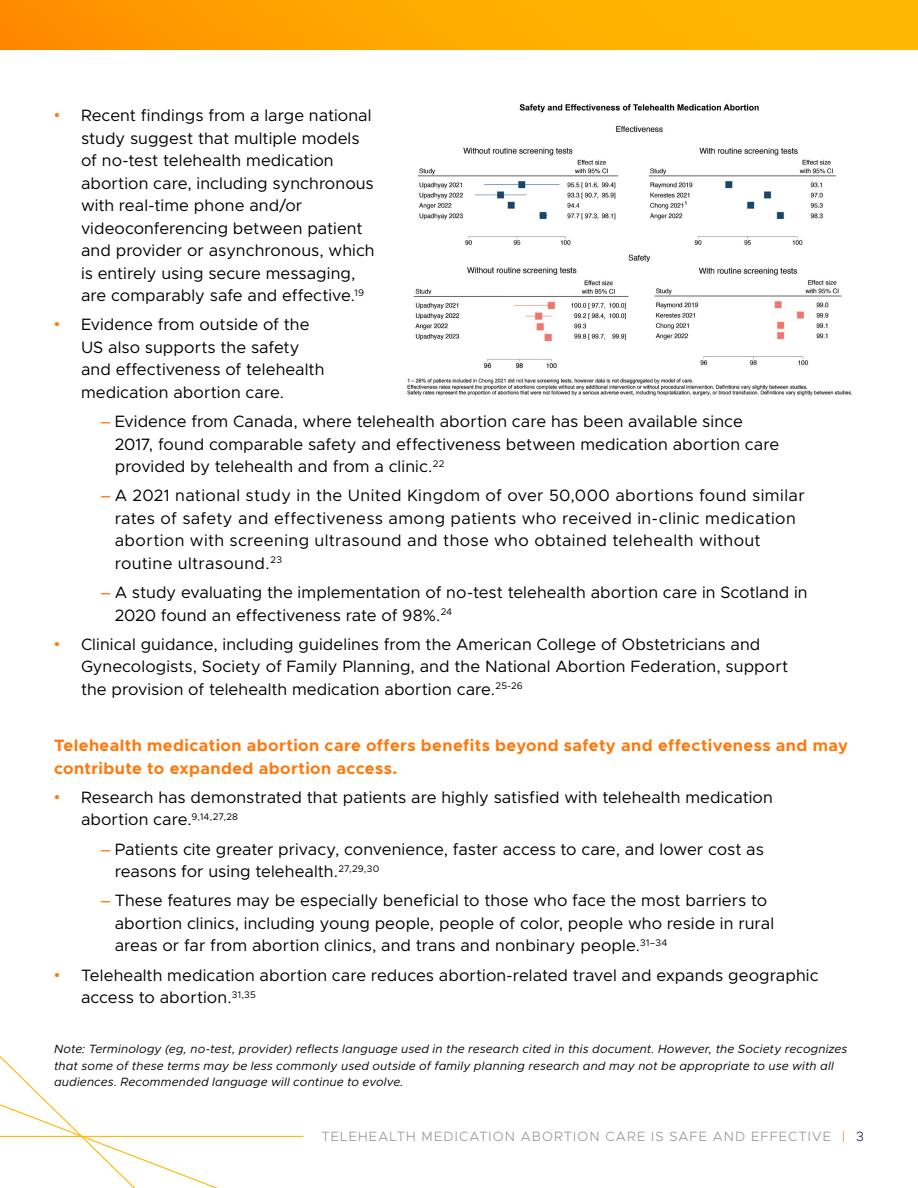
<style>
.page{position:relative;width:918px;height:1188px;background:#fff}
.page>*{position:absolute;margin:0;border:0;box-sizing:border-box;transform-origin:0 0}
.BULLET_COPY{font:16.5px/22.5px "Metropolis";letter-spacing:.005em;color:#000}
.LINE_BULLET_COPY{font:16.5px/22.5px "Metropolis";letter-spacing:.005em;color:#000}
.LINE_BULLET_COPY-2{font:16.5px/22.5px "Metropolis";letter-spacing:.025em;color:#000}
.SUBHEAD_-_PACKAGES{font:700 16.5px/22.5px "Metropolis";letter-spacing:.025em;color:#ff7809}
.t1{font:300 13.5px "Metropolis";letter-spacing:.08em;color:#939598}
.MOUSE_TYPE{font:italic 12px/16.5px "Metropolis";letter-spacing:.015em;color:#000}
.s1{font-family:"Arial";color:#ff7809}
.s2{color:#ff7809}
.s3{color:#122543}
</style>
<div class="page">
<svg style="left:0;top:1056px;width:285px;height:132px"></svg>
<hr style="left:0;top:1136px;width:303px;height:1px;background:#ffb800">
<div style="left:0;top:0;width:918px;height:50px;background:linear-gradient(to right,#ff9000,#ffc000)"></div>
<img style="left:407px;top:104px;width:445px;height:292px">
<p class="BULLET_COPY" style="left:81px;top:104px;width:295px;text-indent:-27px"><span class="s1">•</span> Recent findings from a large national study suggest that multiple models of no-test telehealth medication abortion care, including synchronous with real-time phone and/or videoconferencing between patient and provider or asynchronous, which is entirely using secure messaging, are comparably safe and effective.<sup>19</sup></p>
<p class="BULLET_COPY" style="left:81px;top:313px;width:245px;text-indent:-27px"><span class="s1">•</span> Evidence from outside of the<br>US also supports the safety and effectiveness of telehealth medication abortion care.</p>
<p class="LINE_BULLET_COPY" style="left:115px;top:410px;width:666px;text-indent:-14px"><span class="s1">–</span> Evidence from Canada, where telehealth abortion care has been available since<br>2017, found comparable safety and effectiveness between medication abortion care provided by telehealth and from a clinic.<sup>22</sup></p>
<p class="LINE_BULLET_COPY-2" style="left:115px;top:484px;width:691px;text-indent:-14px"><span class="s1">–</span> A 2021 national study in the United Kingdom of over 50,000 abortions found similar rates of safety and effectiveness among patients who received in-clinic medication abortion with screening ultrasound and those who obtained telehealth without routine ultrasound.<sup>23</sup></p>
<p class="LINE_BULLET_COPY" style="left:115px;top:581px;width:694px;text-indent:-14px"><span class="s1">–</span> A study evaluating the implementation of no-test telehealth abortion care in Scotland in<br>2020 found an effectiveness rate of 98%.<sup>24</sup></p>
<p class="BULLET_COPY" style="left:81px;top:633px;width:709px;text-indent:-27px"><span class="s1">•</span> Clinical guidance, including guidelines from the American College of Obstetricians and<br>Gynecologists, Society of Family Planning, and the National Abortion Federation, support the provision of telehealth medication abortion care.<sup>25-26</sup></p>
<p class="SUBHEAD_-_PACKAGES" style="left:54px;top:734px;width:796px">Telehealth medication abortion care offers benefits beyond safety and effectiveness and may contribute to expanded abortion access.</p>
<p class="BULLET_COPY" style="left:81px;top:786px;width:693px;text-indent:-27px"><span class="s1">•</span> Research has demonstrated that patients are highly satisfied with telehealth medication abortion care.<sup>9,14,27,28</sup></p>
<p class="LINE_BULLET_COPY" style="left:115px;top:838px;width:651px;text-indent:-14px"><span class="s1">–</span> Patients cite greater privacy, convenience, faster access to care, and lower cost as reasons for using telehealth.<sup>27,29,30</sup></p>
<p class="LINE_BULLET_COPY" style="left:115px;top:889px;width:661px;text-indent:-14px"><span class="s1">–</span> These features may be especially beneficial to those who face the most barriers to abortion clinics, including young people, people of color, people who reside in rural areas or far from abortion clinics, and trans and nonbinary people.<sup>31–34</sup></p>
<p class="BULLET_COPY" style="left:81px;top:964px;width:739px;text-indent:-27px"><span class="s1">•</span> Telehealth medication abortion care reduces abortion-related travel and expands geographic access to abortion.<sup>31,35</sup></p>
<p class="MOUSE_TYPE" style="left:54px;top:1041px;width:795px">Note: Terminology (eg, no-test, provider) reflects language used in the research cited in this document. However, the Society recognizes that some of these terms may be less commonly used outside of family planning research and may not be appropriate to use with all audiences. Recommended language will continue to evolve.</p>
<p class="t1" style="left:321px;top:1128px;width:544px">TELEHEALTH MEDICATION ABORTION CARE IS SAFE AND EFFECTIVE <span class="s2">|</span> <span class="s3">3</span></p>
</div>
